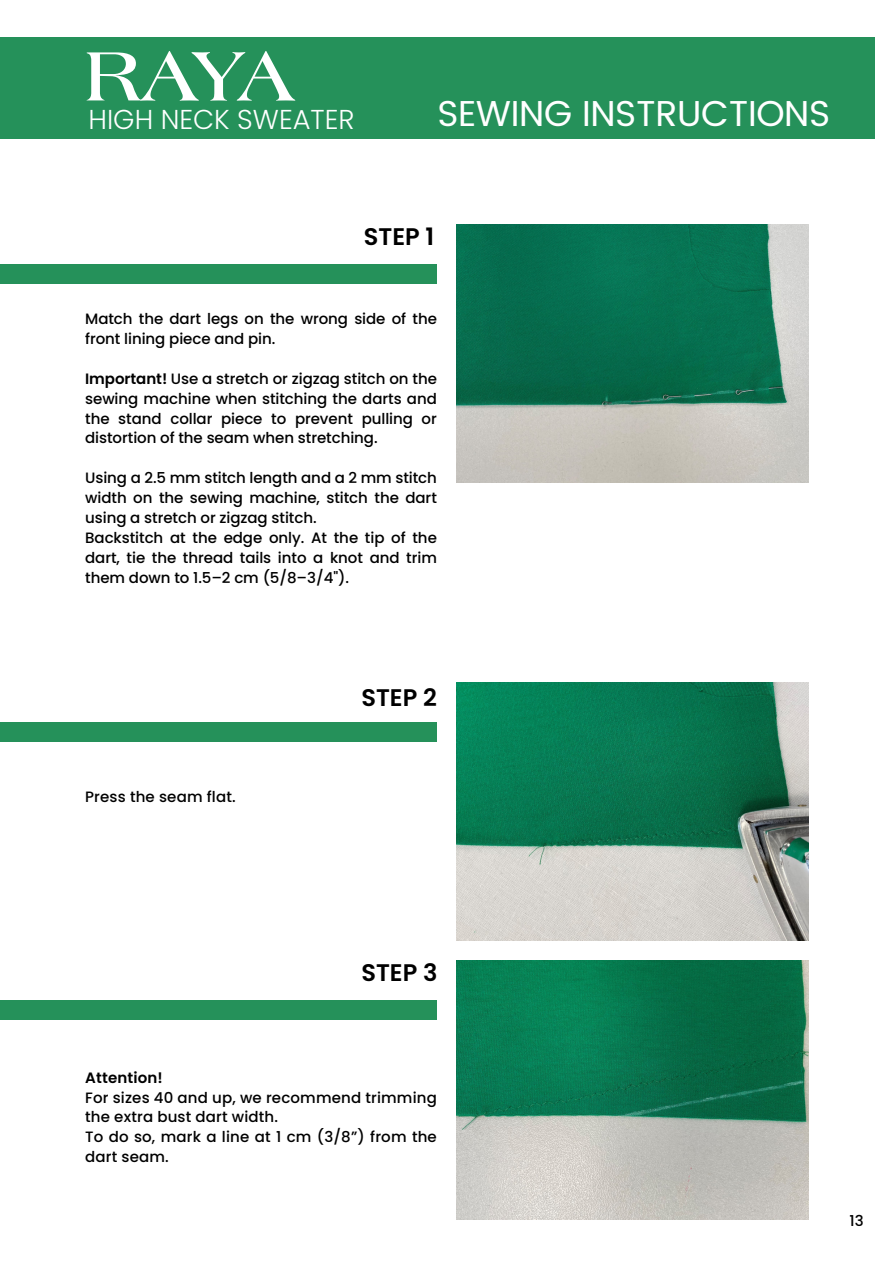
<style>
.page{position:relative;width:894px;height:1263px;background:#fff}
.page>*{position:absolute;margin:0;border:0;box-sizing:border-box;transform-origin:0 0}
.t1{font:700 75px "Laguna";color:#fff}
.t2{font:36px "Poppins";letter-spacing:-.01em;color:#fff}
.t3{font:300 27.3px "Poppins";color:#fff}
.t4{font:600 24px "Poppins";color:#000}
.t5{font:500 15px/19.8px "Poppins";letter-spacing:-.005em;color:#000}
.t6{font:600 15px "Poppins";letter-spacing:.01em;color:#000}
.s1{font-weight:600}
</style>
<div class="page">
<img style="left:456px;top:224px;width:352px;height:258px">
<div style="left:0;top:1000px;width:437px;height:20px;background:#25915a"></div>
<div style="left:0;top:722px;width:437px;height:20px;background:#25915a"></div>
<div style="left:0;top:264px;width:437px;height:20px;background:#25915a"></div>
<img style="left:456px;top:683px;width:352px;height:257px">
<img style="left:456px;top:961px;width:352px;height:258px">
<div style="left:0;top:38px;width:874px;height:101px;background:#25915a"></div>
<h1 class="t1" style="left:84px;top:46px;width:212px">RAYA</h1>
<h3 class="t3" style="left:88px;top:101px;width:267px">HIGH NECK SWEATER</h3>
<h2 class="t2" style="left:437px;top:93px;width:394px">SEWING INSTRUCTIONS</h2>
<h3 class="t4" style="left:364px;top:220px;width:72px">STEP 1</h3>
<p class="t5" style="left:85px;top:309px;width:353px">Match the dart legs on the wrong side of the front lining piece and pin.</p>
<p class="t5" style="left:85px;top:369px;width:353px;text-align:justify"><span class="s1">Important!</span> Use a stretch or zigzag stitch on the sewing machine when stitching the darts and the stand collar piece to prevent pulling or distortion of the seam when stretching.</p>
<p class="t5" style="left:85px;top:468px;width:353px">Using a 2.5 mm stitch length and a 2 mm stitch width on the sewing machine, stitch the dart using a stretch or zigzag stitch.<br>Backstitch at the edge only. At the tip of the dart, tie the thread tails into a knot and trim them down to 1.5–2 cm (5/8–3/4").</p>
<p class="t5" style="left:85px;top:787px;width:152px">Press the seam flat.</p>
<h3 class="t4" style="left:361px;top:680px;width:77px">STEP 2</h3>
<h3 class="t4" style="left:361px;top:956px;width:77px">STEP 3</h3>
<p class="t6" style="left:85px;top:1067px;width:79px">Attention!</p>
<p class="t5" style="left:85px;top:1087px;width:353px">For sizes 40 and up, we recommend trimming the extra bust dart width.<br>To do so, mark a line at 1 cm (3/8”) from the dart seam.</p>
<p class="t5" style="left:849px;top:1210px;width:16px">13</p>
</div>
